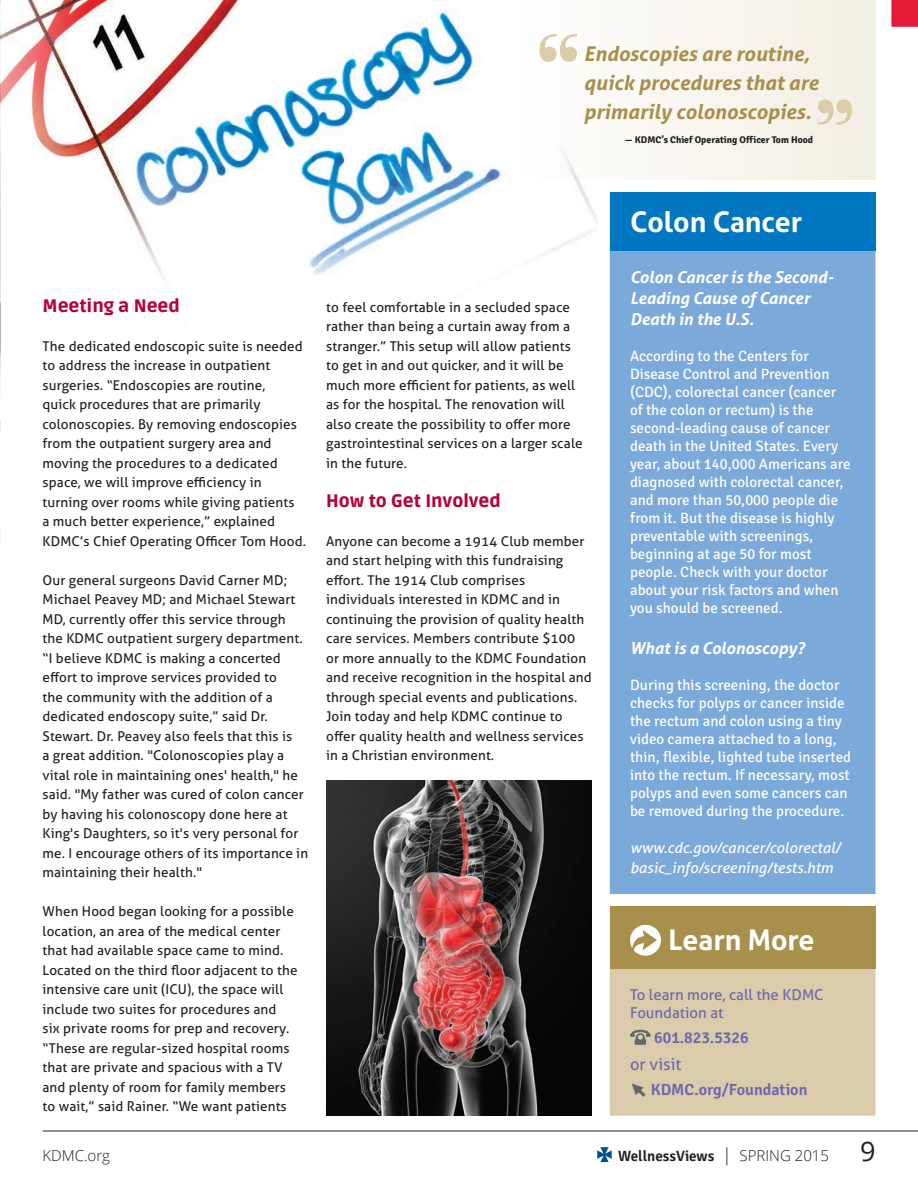
<style>
.page{position:relative;width:918px;height:1188px;background:#fff}
.page>*{position:absolute;margin:0;border:0;box-sizing:border-box;transform-origin:0 0}
.t1{font:700 28.5px "Aller";color:#fff}
.t2{font:27px "Open Sans";color:#231f20}
.t3{font:italic 700 20.4px/29.2px "Aller";color:#a88f4c}
.baseline_grid_body{font:900 18px "Ruda";color:#b30437}
.t4{font:italic 700 16.5px/21px "Aller";color:#fff}
.t5{font:16.5px "Aller";color:#6c67ae}
.t6{font:600 16.2px "Signika";color:#6c67ae}
.t7{font:15px/18px "Signika";color:#fff}
.t8{font:italic 15px/19.5px "Aller";color:#fff}
.t9{font:15px/18px "Aller";color:#6c67ae}
.t10{font:600 15px "Signika";color:#231f20}
.t11{font:300 15px "Open Sans";color:#231f20}
.baseline_grid_body-2{font:13.5px/19.5px "Aller";letter-spacing:.01em;color:#231f20}
.t12{font:700 9.75px "Signika";color:#231f20}
.s1{font-family:"Open Sans";font-weight:300;font-size:18px}
.s2{font-family:"Open Sans";font-weight:300}
</style>
<div class="page">
<img style="left:0;top:528px;width:1px;height:15px">
<img style="left:0;top:0;width:592px;height:434px">
<div style="left:1px;top:354px;width:599px;height:65px;background:#fff"></div>
<div style="left:518px;top:0;width:357px;height:180px;background:linear-gradient(to right,#fefefe,#f3eee2)"></div>
<svg style="left:592px;top:174px;width:284px;height:715px;background:#87b1dd"></svg>
<div style="left:610px;top:192px;width:265px;height:59px;background:#0077c0"></div>
<svg style="left:592px;top:889px;width:301px;height:242px"></svg>
<div style="left:610px;top:907px;width:265px;height:62px;background:#a88f4c"></div>
<svg style="left:630px;top:925px;width:31px;height:31px"></svg>
<svg style="left:630px;top:1030px;width:21px;height:15px"></svg>
<svg style="left:632px;top:1084px;width:14px;height:13px"></svg>
<svg style="left:539px;top:34px;width:38px;height:28px"></svg>
<svg style="left:818px;top:99px;width:34px;height:26px"></svg>
<img style="left:326px;top:780px;width:266px;height:336px">
<svg style="left:597px;top:1147px;width:15px;height:15px"></svg>
<svg style="left:891px;top:0;width:27px;height:27px"></svg>
<hr style="left:43px;top:1131px;width:875px;height:1px;background:#231f20">
<p class="t3" style="left:584px;top:39px;width:236px">Endoscopies are routine, quick procedures that are</p>
<p class="t3" style="left:584px;top:97px;width:229px">primarily colonoscopies.</p>
<p class="t12" style="left:625px;top:134px;width:190px">— KDMC’s Chief Operating Officer Tom Hood</p>
<p class="baseline_grid_body" style="left:43px;top:295px;width:139px">Meeting a Need</p>
<p class="baseline_grid_body-2" style="left:43px;top:336px;width:265px">The dedicated endoscopic suite is needed to address the increase in outpatient surgeries. “Endoscopies are routine,<br>quick procedures that are primarily colonoscopies. By removing endoscopies from the outpatient surgery area and moving the procedures to a dedicated space, we will improve efficiency in turning over rooms while giving patients<br>a much better experience,” explained KDMC’s Chief Operating Officer Tom Hood.</p>
<p class="baseline_grid_body-2" style="left:43px;top:570px;width:267px">Our general surgeons David Carner MD; Michael Peavey MD; and Michael Stewart MD, currently offer this service through the KDMC outpatient surgery department. “I believe KDMC is making a concerted effort to improve services provided to<br>the community with the addition of a dedicated endoscopy suite,” said Dr.<br>Stewart. Dr. Peavey also feels that this is<br>a great addition. "Colonoscopies play a vital role in maintaining ones' health," he said. "My father was cured of colon cancer by having his colonoscopy done here at King's Daughters, so it's very personal for me. I encourage others of its importance in maintaining their health."</p>
<p class="baseline_grid_body-2" style="left:43px;top:902px;width:257px">When Hood began looking for a possible location, an area of the medical center that had available space came to mind.<br>Located on the third floor adjacent to the intensive care unit (ICU), the space will include two suites for procedures and<br>six private rooms for prep and recovery. “These are regular-sized hospital rooms that are private and spacious with a TV and plenty of room for family members to wait,” said Rainer. “We want patients</p>
<p class="baseline_grid_body-2" style="left:326px;top:297px;width:258px">to feel comfortable in a secluded space rather than being a curtain away from a stranger.” This setup will allow patients to get in and out quicker, and it will be much more efficient for patients, as well as for the hospital. The renovation will also create the possibility to offer more gastrointestinal services on a larger scale in the future.</p>
<p class="baseline_grid_body" style="left:326px;top:490px;width:176px">How to Get Involved</p>
<p class="baseline_grid_body-2" style="left:326px;top:531px;width:267px">Anyone can become a 1914 Club member and start helping with this fundraising effort. The 1914 Club comprises individuals interested in KDMC and in continuing the provision of quality health care services. Members contribute $100<br>or more annually to the KDMC Foundation and receive recognition in the hospital and through special events and publications.<br>Join today and help KDMC continue to offer quality health and wellness services in a Christian environment.</p>
<p class="t1" style="left:630px;top:204px;width:174px">Colon Cancer</p>
<p class="t4" style="left:630px;top:267px;width:205px">Colon Cancer is the Second-<br>Leading Cause of Cancer<br>Death in the U.S.</p>
<p class="t7" style="left:630px;top:348px;width:222px">According to the Centers for<br>Disease Control and Prevention (CDC), colorectal cancer (cancer of the colon or rectum) is the second-leading cause of cancer death in the United States. Every year, about 140,000 Americans are diagnosed with colorectal cancer, and more than 50,000 people die from it. But the disease is highly preventable with screenings, beginning at age 50 for most people. Check with your doctor about your risk factors and when you should be screened.</p>
<p class="t4" style="left:630px;top:637px;width:176px">What is a Colonoscopy?</p>
<p class="t7" style="left:630px;top:676px;width:223px">During this screening, the doctor checks for polyps or cancer inside the rectum and colon using a tiny video camera attached to a long, thin, flexible, lighted tube inserted into the rectum. If necessary, most polyps and even some cancers can be removed during the procedure.</p>
<p class="t8" style="left:630px;top:838px;width:212px">www.cdc.gov/cancer/colorectal/ basic_info/screening/tests.htm</p>
<p class="t1" style="left:668px;top:923px;width:148px">Learn More</p>
<p class="t9" style="left:630px;top:986px;width:195px">To learn more, call the KDMC<br>Foundation at</p>
<p class="t6" style="left:654px;top:1028px;width:96px">601.823.5326</p>
<p class="t5" style="left:630px;top:1055px;width:53px">or visit</p>
<p class="t6" style="left:651px;top:1080px;width:158px">KDMC.org/Foundation</p>
<p class="t11" style="left:43px;top:1145px;width:69px">KDMC.org</p>
<p class="t10" style="left:618px;top:1147px;width:212px">WellnessViews <span class="s1">|</span> <span class="s2">SPRING 2015</span></p>
<p class="t2" style="left:860px;top:1133px;width:17px">9</p>
</div>
